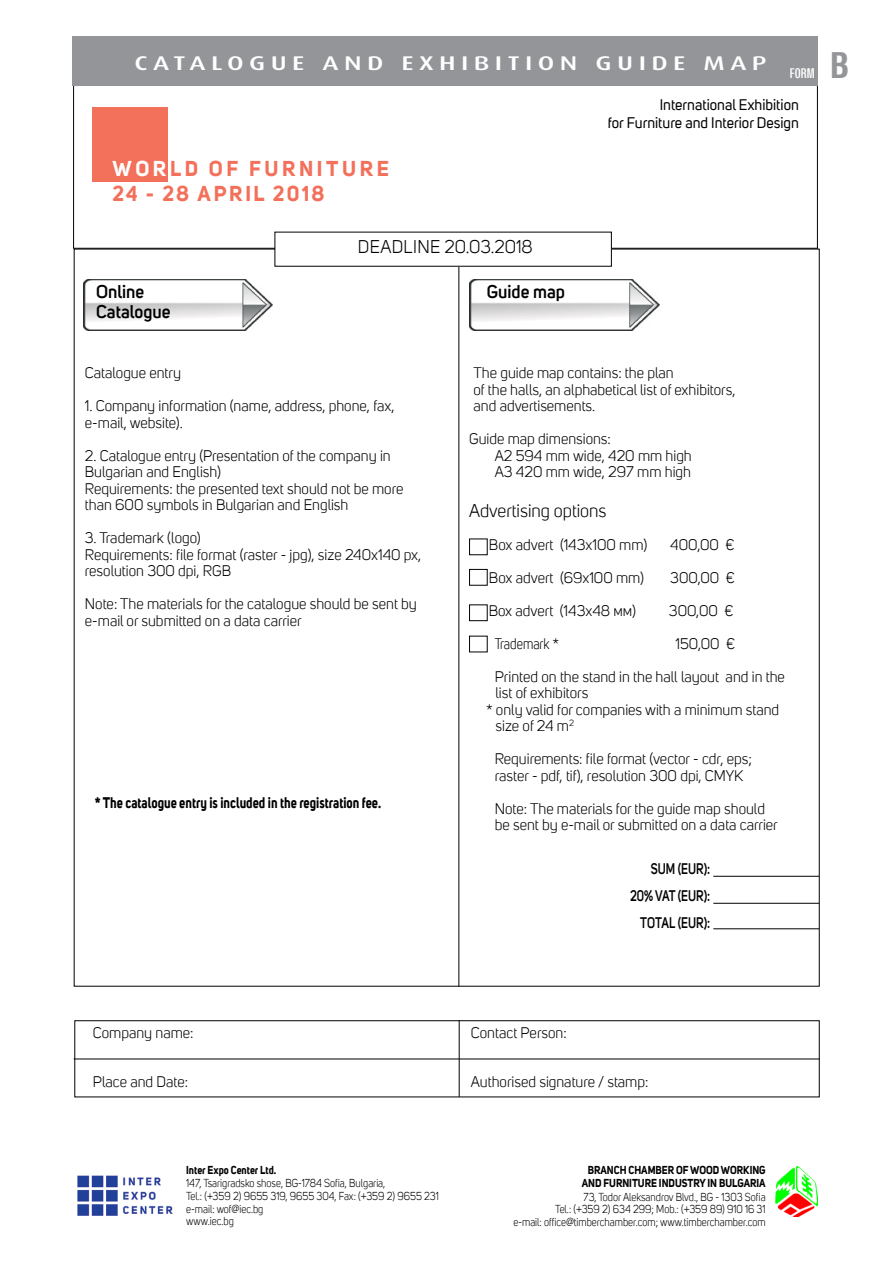
<style>
.page{position:relative;width:893px;height:1263px;background:#fff}
.page>*{position:absolute;margin:0;border:0;box-sizing:border-box;transform-origin:0 0}
.t1{font:700 36px "Hebar Cond";color:#939598}
.t2{font:700 21px/25.2px "Uni Sans";letter-spacing:.1em;color:#f3705a}
.t3{font:700 21px "Uni Sans";color:#fff}
.t4{font:500 19.8px "Hermes Bg";letter-spacing:.2em;color:#fff;scale:1.36 1}
.t5{font:18px "Uni Sans";color:#000}
.t6{font:600 18px/19.8px "Uni Sans";color:#000}
.t7{font:15px/16.5px "Uni Sans";color:#000}
.t8{font:15px/18px "Uni Sans";color:#000;text-align:right}
.t9{font:700 15px "Uni Sans";color:#000;scale:.85 1}
.t10{font:600 15px/27px "Uni Sans";color:#000;text-align:right;scale:.8 1}
.t11{font:15px "Uni Sans";color:#000;scale:.85 1}
.t12{font:700 13.5px "Hebar Double Cond";color:#fff}
.t13{font:11.25px/12.8px "Uni Sans";color:#000;scale:.9 1}
.t14{font:700 11.25px/12.8px "Uni Sans";color:#000;text-align:center;scale:.9 1}
</style>
<div class="page">
<div style="left:73px;top:37px;width:745px;height:49px;background:#939598"></div>
<div style="left:74px;top:1020px;width:746px;height:77px;border:1px solid #000"></div>
<hr style="left:459px;top:1020px;width:1px;height:77px;background:#000">
<hr style="left:74px;top:1058px;width:746px;height:1px;background:#000">
<hr style="left:713px;top:876px;width:106px;height:1px;background:#000">
<hr style="left:713px;top:903px;width:106px;height:1px;background:#000">
<hr style="left:713px;top:928px;width:106px;height:1px;background:#000">
<img style="left:775px;top:1166px;width:42px;height:51px">
<div style="left:469px;top:569px;width:19px;height:17px;border:1px solid #000"></div>
<div style="left:469px;top:604px;width:19px;height:17px;border:1px solid #000"></div>
<hr style="left:458px;top:251px;width:1px;height:735px;background:#000">
<img style="left:83px;top:280px;width:190px;height:50px">
<img style="left:470px;top:279px;width:189px;height:51px">
<div style="left:275px;top:232px;width:336px;height:34px;background:#fff"></div>
<div style="left:92px;top:107px;width:75px;height:75px;background:#f3705a"></div>
<img style="left:77px;top:1175px;width:96px;height:41px">
<h3 class="t4" style="left:135px;top:52px;width:311px">CATALOGUE AND EXHIBITION</h3>
<h3 class="t4" style="left:596px;top:52px;width:14px">GU</h3>
<h3 class="t4" style="left:639px;top:52px;width:22px">IDE</h3>
<p class="t12" style="left:704px;top:67px;width:113px"><sup>MA</sup> <sup>P</sup> FORM</p>
<h1 class="t1" style="left:830px;top:47px;width:21px">Â</h1>
<h2 class="t3" style="left:113px;top:156px;width:19px">wor</h2>
<h2 class="t2" style="left:112px;top:156px;width:154px;text-indent:58px">ldoffurniture<br>24 - 28 april</h2>
<h2 class="t2" style="left:273px;top:181px;width:53px">2018</h2>
<p class="t5" style="left:358px;top:236px;width:12px">dead</p>
<p class="t5" style="left:404px;top:236px;width:131px">line 20.03.2018</p>
<p class="t6" style="left:96px;top:282px;width:76px">Online<br>Catalogue</p>
<p class="t6" style="left:487px;top:282px;width:80px">Guide map</p>
<p class="t8" style="left:608px;top:96px;width:193px">International Exhibition<br>for Furniture and Interior Design</p>
<p class="t7" style="left:85px;top:365px;width:98px">Catalogue entry</p>
<p class="t7" style="left:85px;top:398px;width:311px">1. Company information (name, address, phone, fax, e-mail, website).</p>
<p class="t7" style="left:85px;top:448px;width:320px">2. Catalogue entry (Presentation of the company in Bulgarian and English)<br>Requirements: the presented text should not be more than 600 symbols in Bulgarian and English</p>
<p class="t7" style="left:85px;top:530px;width:338px">3. Trademark (logo)<br>Requirements: file format (raster - jpg), size 240x140 px, resolution 300 dpi, RGB</p>
<p class="t7" style="left:85px;top:596px;width:334px">Note: The materials for the catalogue should be sent by e-mail or submitted on a data carrier</p>
<p class="t9" style="left:95px;top:793px;width:338px">* The catalogue entry is included in the registration fee.</p>
<p class="t7" style="left:473px;top:365px;width:263px">The guide map contains: the plan<br>of the halls, an alphabetical list of exhibitors, and advertisements.</p>
<p class="t7" style="left:495px;top:431px;width:199px;text-indent:-26px">Guide map dimensions:<br>А2 594 mm wide, 420 mm high<br>А3 420 mm wide, 297 mm high</p>
<p class="t5" style="left:469px;top:500px;width:139px">Advertising options</p>
<p class="t7" style="left:489px;top:537px;width:160px">Box advert (143x100 mm)</p>
<p class="t7" style="left:670px;top:537px;width:66px">400,00 €</p>
<p class="t7" style="left:489px;top:570px;width:157px">Box advert (69x100 mm)</p>
<p class="t7" style="left:670px;top:570px;width:66px">300,00 €</p>
<p class="t7" style="left:489px;top:603px;width:149px">Box advert (143x48 мм)</p>
<p class="t7" style="left:669px;top:603px;width:66px">300,00 €</p>
<p class="t11" style="left:495px;top:635px;width:77px">Trademark *</p>
<p class="t7" style="left:675px;top:636px;width:61px">150,00 €</p>
<p class="t7" style="left:495px;top:669px;width:292px">Printed on the stand in the hall layout and in the</p>
<p class="t7" style="left:495px;top:685px;width:94px">list of exhibitors</p>
<p class="t7" style="left:486px;top:702px;width:295px">* only valid for companies with a minimum stand</p>
<p class="t7" style="left:495px;top:718px;width:80px">size of 24 m<sup>2</sup></p>
<p class="t7" style="left:495px;top:751px;width:259px">Requirements: file format (vector - cdr, eps; raster - pdf, tif), resolution 300 dpi, CMYK</p>
<p class="t7" style="left:495px;top:801px;width:285px">Note: The materials for the guide map should be sent by e-mail or submitted on a data carrier</p>
<p class="t10" style="left:630px;top:855px;width:102px">SUM (EUR):<br>20% VAT (EUR):<br>TOTAL (EUR):</p>
<p class="t7" style="left:93px;top:1024px;width:102px">Company name:</p>
<p class="t7" style="left:471px;top:1024px;width:97px">Contact Person:</p>
<p class="t7" style="left:93px;top:1074px;width:97px">Place and Date:</p>
<p class="t7" style="left:471px;top:1074px;width:179px">Authorised signature / stamp:</p>
<p class="t14" style="left:186px;top:1164px;width:102px">Inter Expo Center Ltd.</p>
<p class="t13" style="left:186px;top:1177px;width:282px">147, Tsarigradsko shose, BG-1784 Sofia, Bulgaria,<br>Tel.: (+359 2) 9655 319, 9655 304, Fax: (+359 2) 9655 231 e-mail: wof@iec.bg<br>www.iec.bg</p>
<p class="t14" style="left:582px;top:1164px;width:206px">BRANCH CHAMBER OF WOOD WORKING<br>AND FURNITURE INDUSTRY IN BULGARIA</p>
<p class="t13" style="left:513px;top:1190px;width:282px;text-align:right">73, Todor Aleksandrov Blvd., BG - 1303 Sofia<br>Tel.: (+359 2) 634 299; Mob.: (+359 89) 910 16 31<br>e-mail: office@timberchamber.com; www.timberchamber.com</p>
</div>
